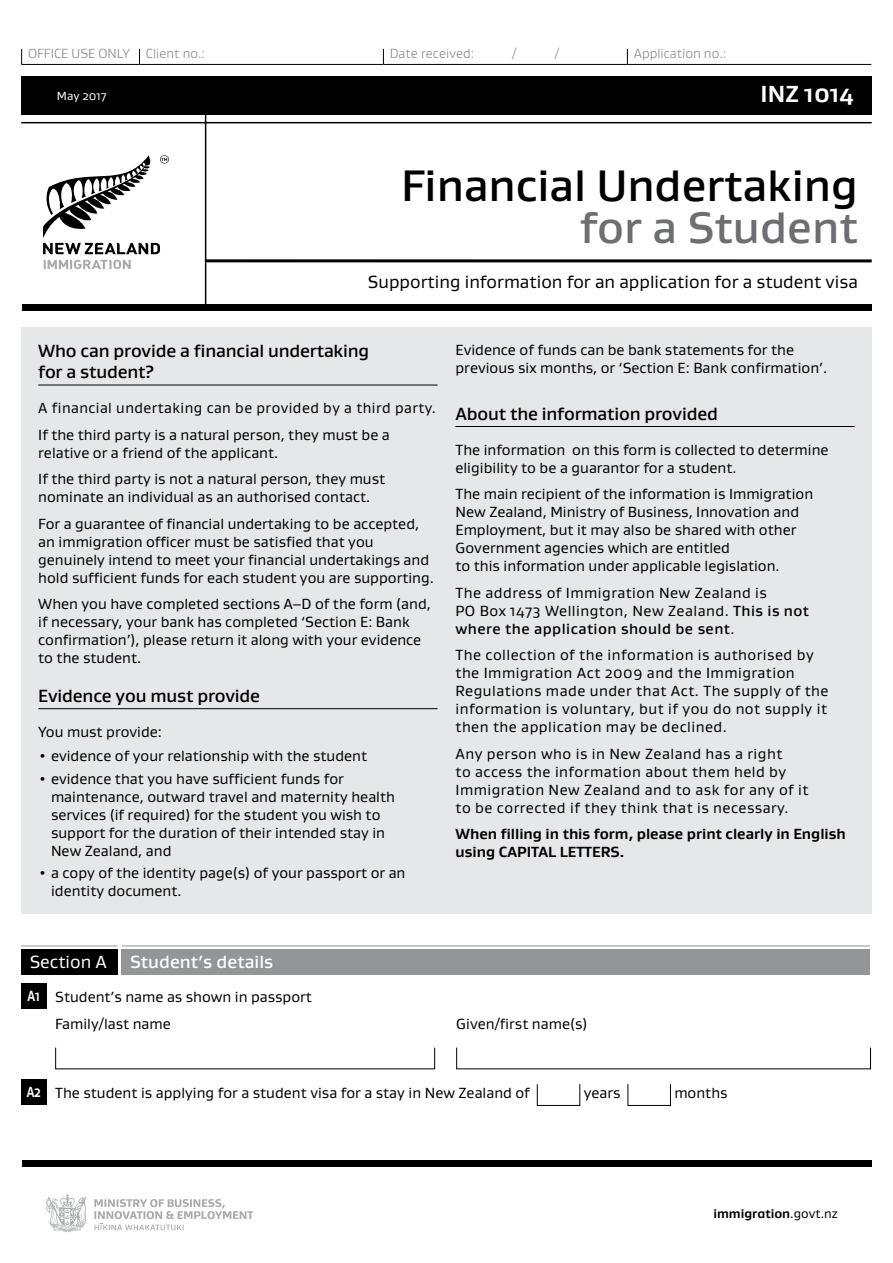
<style>
.page{position:relative;width:893px;height:1263px;background:#fff}
.page>*{position:absolute;margin:0;border:0;box-sizing:border-box;transform-origin:0 0}
.t1{font:500 45px "Gustan";color:#000}
.t2{font:500 45px "Gustan";color:#6d6e71}
.t3{font:700 23.7px "Gustan";color:#fff}
.t4{font:500 18px/21.6px "Gustan";letter-spacing:-.01em;color:#000}
.t5{font:18px "Gustan";color:#000}
.t6{font:500 18px "Gustan";color:#fff}
.t7{font:18px "Gustan";color:#fff}
.t8{font:15px/18px "Gustan";color:#000}
.t9{font:15px/18px "Gustan";letter-spacing:.03em;color:#000}
.t10{font:700 15px/18px "Gustan";color:#000}
.t11{font:300 13.5px "Gustan";color:#808285}
.t12{font:700 12.9px "Gustan";color:#000}
.t13{font:12px "Gustan";color:#fff}
.s1{font-weight:500}
.s2{font-weight:700;color:#fff}
.s3{font-weight:400}
</style>
<div class="page">
<div style="left:21px;top:77px;width:851px;height:38px;background:#000"></div>
<hr style="left:21px;top:122px;width:851px;height:1px;background:#000">
<hr style="left:206px;top:259px;width:666px;height:3px;background:#000">
<hr style="left:21px;top:64px;width:118px;height:1px;background:#000">
<svg style="left:21px;top:49px;width:1px;height:15px"></svg>
<svg style="left:139px;top:49px;width:1px;height:15px"></svg>
<svg style="left:383px;top:49px;width:1px;height:15px"></svg>
<svg style="left:627px;top:49px;width:1px;height:15px"></svg>
<hr style="left:139px;top:64px;width:244px;height:1px;background:#000">
<hr style="left:383px;top:64px;width:244px;height:1px;background:#000">
<hr style="left:627px;top:64px;width:244px;height:1px;background:#000">
<svg style="left:43px;top:155px;width:108px;height:82px"></svg>
<svg style="left:160px;top:155px;width:9px;height:9px"></svg>
<svg style="left:43px;top:243px;width:117px;height:11px"></svg>
<svg style="left:43px;top:260px;width:88px;height:9px"></svg>
<div style="left:22px;top:305px;width:850px;height:6px;background:#000"></div>
<hr style="left:205px;top:85px;width:1px;height:221px;background:#000">
<div style="left:22px;top:1160px;width:850px;height:6px;background:#000"></div>
<svg style="left:46px;top:1194px;width:41px;height:38px"></svg>
<svg style="left:94px;top:1199px;width:159px;height:31px"></svg>
<div style="left:21px;top:327px;width:851px;height:586px;background:#e6e7e8"></div>
<hr style="left:38px;top:385px;width:399px;height:1px;background:#000">
<hr style="left:38px;top:708px;width:399px;height:1px;background:#000">
<hr style="left:455px;top:426px;width:400px;height:1px;background:#000">
<div style="left:21px;top:949px;width:96px;height:25px;background:#000"></div>
<hr style="left:21px;top:945px;width:96px;height:1px;background:#939598">
<div style="left:122px;top:949px;width:748px;height:25px;background:#939598"></div>
<hr style="left:122px;top:945px;width:748px;height:1px;background:#939598">
<div style="left:21px;top:983px;width:25px;height:25px;background:#000"></div>
<div style="left:21px;top:1079px;width:25px;height:25px;background:#000"></div>
<div style="left:537px;top:1084px;width:43px;height:22px;border:1px solid #000"></div>
<div style="left:628px;top:1084px;width:43px;height:22px;border:1px solid #000"></div>
<p class="t11" style="left:28px;top:45px;width:178px">OFFICE USE ONLY Client no.:</p>
<p class="t11" style="left:390px;top:45px;width:86px">Date received:</p>
<p class="t11" style="left:512px;top:45px;width:6px">/</p>
<p class="t11" style="left:555px;top:45px;width:6px">/</p>
<p class="t11" style="left:634px;top:45px;width:94px">Application no.:</p>
<p class="t13" style="left:57px;top:88px;width:51px">May 2017</p>
<h2 class="t3" style="left:761px;top:78px;width:95px">INZ 1014</h2>
<h1 class="t1" style="left:401px;top:156px;width:458px">Financial Undertaking</h1>
<h1 class="t2" style="left:580px;top:198px;width:280px">for a Student</h1>
<p class="t5" style="left:368px;top:270px;width:491px">Supporting information for an application for a student visa</p>
<p class="t4" style="left:38px;top:339px;width:333px">Who can provide a financial undertaking for a student?</p>
<p class="t9" style="left:38px;top:394px;width:399px;line-height:26.5px">A financial undertaking can be provided by a third party.<br>If the third party is a natural person, they must be a</p>
<p class="t8" style="left:38px;top:439px;width:348px;line-height:26.5px">relative or a friend of the applicant.<br>If the third party is not a natural person, they must</p>
<p class="t8" style="left:38px;top:483px;width:382px;line-height:26.5px">nominate an individual as an authorised contact.<br>For a guarantee of financial undertaking to be accepted,</p>
<p class="t8" style="left:38px;top:532px;width:397px">an immigration officer must be satisfied that you genuinely intend to meet your financial undertakings and hold sufficient funds for each student you are supporting.</p>
<p class="t8" style="left:38px;top:595px;width:394px">When you have completed sections A–D of the form (and, if necessary, your bank has completed ‘Section E: Bank confirmation’), please return it along with your evidence to the student.</p>
<p class="t4" style="left:38px;top:684px;width:223px">Evidence you must provide</p>
<p class="t8" style="left:38px;top:722px;width:125px">You must provide:</p>
<p class="t8" style="left:38px;top:747px;width:330px">• evidence of your relationship with the student</p>
<p class="t8" style="left:51px;top:769px;width:345px;text-indent:-13px">• evidence that you have sufficient funds for maintenance, outward travel and maternity health services (if required) for the student you wish to support for the duration of their intended stay in New Zealand, and</p>
<p class="t8" style="left:51px;top:863px;width:356px;text-indent:-13px">• a copy of the identity page(s) of your passport or an identity document.</p>
<p class="t8" style="left:455px;top:340px;width:373px">Evidence of funds can be bank statements for the previous six months, or ‘Section E: Bank confirmation’.</p>
<p class="t4" style="left:455px;top:402px;width:264px">About the information provided</p>
<p class="t8" style="left:455px;top:440px;width:375px">The information on this form is collected to determine eligibility to be a guarantor for a student.</p>
<p class="t8" style="left:455px;top:485px;width:359px">The main recipient of the information is Immigration New Zealand, Ministry of Business, Innovation and Employment, but it may also be shared with other Government agencies which are entitled<br>to this information under applicable legislation.</p>
<p class="t9" style="left:455px;top:583px;width:355px">The address of Immigration New Zealand is<br>PO Box 1473 Wellington, New Zealand. <span class="s1">This is not where the application should be sent</span>.</p>
<p class="t9" style="left:455px;top:646px;width:375px">The collection of the information is authorised by the Immigration Act 2009 and the Immigration Regulations made under that Act. The supply of the information is voluntary, but if you do not supply it then the application may be declined.</p>
<p class="t9" style="left:455px;top:744px;width:355px">Any person who is in New Zealand has a right<br>to access the information about them held by Immigration New Zealand and to ask for any of it to be corrected if they think that is necessary.</p>
<p class="t10" style="left:455px;top:825px;width:392px">When filling in this form, please print clearly in English using CAPITAL LETTERS.</p>
<p class="t7" style="left:30px;top:950px;width:79px">Section A</p>
<p class="t6" style="left:130px;top:950px;width:145px">Student’s details</p>
<p class="t8" style="left:55px;top:983px;width:258px;line-height:26.5px;text-indent:-28px"><span class="s2">A1</span> Student’s name as shown in passport<br>Family/last name</p>
<p class="t8" style="left:456px;top:1014px;width:133px">Given/first name(s)</p>
<p class="t8" style="left:27px;top:1083px;width:505px"><span class="s2">A2</span> The student is applying for a student visa for a stay in New Zealand of</p>
<p class="t8" style="left:584px;top:1083px;width:38px">years</p>
<p class="t8" style="left:674px;top:1083px;width:55px">months</p>
<p class="t12" style="left:713px;top:1205px;width:126px">immigration<span class="s3">.govt.nz</span></p>
</div>
